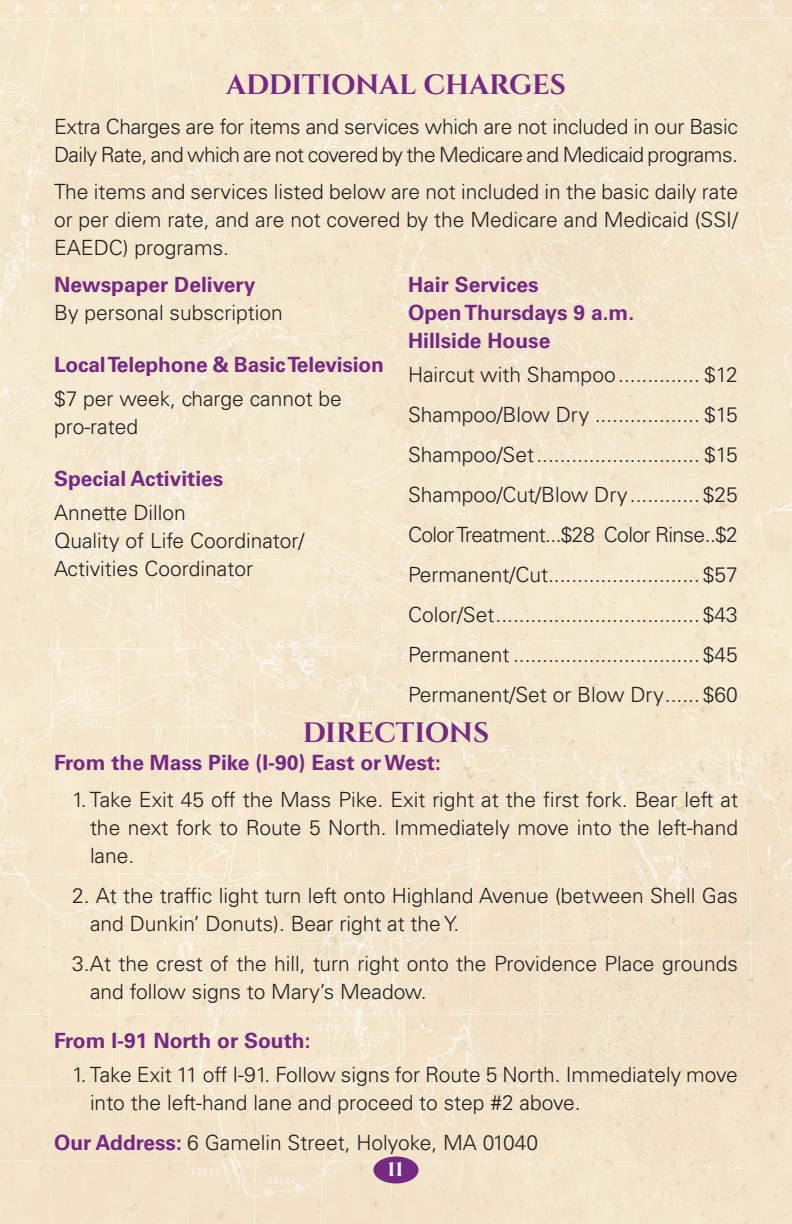
<style>
.page{position:relative;width:792px;height:1224px;background:#fff}
.page>*{position:absolute;margin:0;border:0;box-sizing:border-box;transform-origin:0 0}
.SUBHEAD{font:700 28px "Cinzel";letter-spacing:-.005em;color:#742983}
.body{font:300 21px/28px "Univers LT Std";color:#231f20}
.bulltets{font:300 21px/28px "Univers LT Std";color:#231f20}
.SubSub{font:700 21px/28px "Univers LT Std";color:#742983}
.body-2{font:300 21px/28px "Univers LT Std";letter-spacing:-.025em;color:#231f20}
.body-3{font:300 21px "Univers LT Std";letter-spacing:-.03em;color:#231f20}
.SUBHEAD-2{font:700 20px "Cinzel";color:#fff}
.s1{font-weight:700;color:#742983}
</style>
<div class="page">
<img style="left:0;top:0;width:792px;height:1224px">
<div style="left:374px;top:1156px;width:44px;height:28px;background:#742983;border-radius:50%"></div>
<p class="SUBHEAD" style="left:226px;top:68px;width:341px">ADDITIONAL CHARGES</p>
<p class="body-2" style="left:54px;top:113px;width:686px">Extra Charges are for items and services which are not included in our Basic<br>Daily Rate, and which are not covered by the Medicare and Medicaid programs.</p>
<p class="body" style="left:54px;top:178px;width:686px;text-align:justify">The items and services listed below are not included in the basic daily rate or per diem rate, and are not covered by the Medicare and Medicaid (SSI/ EAEDC) programs.</p>
<p class="SubSub" style="left:54px;top:271px;width:203px">Newspaper Delivery</p>
<p class="body" style="left:54px;top:299px;width:230px">By personal subscription</p>
<p class="SubSub" style="left:54px;top:351px;width:331px">Local Telephone &amp; Basic Television</p>
<p class="body" style="left:54px;top:385px;width:289px">$7 per week, charge cannot be pro-rated</p>
<p class="SubSub" style="left:54px;top:465px;width:171px">Special Activities</p>
<p class="body" style="left:54px;top:499px;width:252px">Annette Dillon<br>Quality of Life Coordinator/<br>Activities Coordinator</p>
<p class="SubSub" style="left:408px;top:271px;width:228px">Hair Services<br>Open Thursdays 9 a.m.<br>Hillside House</p>
<p class="body" style="left:408px;top:361px;width:331px">Haircut with Shampoo.............. $12</p>
<p class="body" style="left:408px;top:401px;width:331px">Shampoo/Blow Dry .................. $15</p>
<p class="body" style="left:408px;top:441px;width:331px">Shampoo/Set............................ $15</p>
<p class="body" style="left:408px;top:481px;width:331px">Shampoo/Cut/Blow Dry............ $25</p>
<p class="body-3" style="left:408px;top:522px;width:332px">Color Treatment...$28 Color Rinse..$2</p>
<p class="body" style="left:408px;top:561px;width:331px">Permanent/Cut.......................... $57</p>
<p class="body" style="left:408px;top:601px;width:331px">Color/Set................................... $43</p>
<p class="body" style="left:408px;top:641px;width:331px">Permanent ................................ $45</p>
<p class="body" style="left:408px;top:681px;width:331px">Permanent/Set or Blow Dry...... $60</p>
<p class="SUBHEAD" style="left:303px;top:715px;width:188px">DIRECTIONS</p>
<p class="SubSub" style="left:54px;top:748px;width:388px">From the Mass Pike (I-90) East or West:</p>
<p class="bulltets" style="left:90px;top:785px;width:650px;text-align:justify;text-indent:-18px">1. Take Exit 45 off the Mass Pike. Exit right at the first fork. Bear left at the next fork to Route 5 North. Immediately move into the left-hand lane.</p>
<p class="bulltets" style="left:90px;top:881px;width:650px;text-indent:-18px">2. At the traffic light turn left onto Highland Avenue (between Shell Gas and Dunkin’ Donuts). Bear right at the Y.</p>
<p class="bulltets" style="left:90px;top:949px;width:649px;text-indent:-18px">3.At the crest of the hill, turn right onto the Providence Place grounds and follow signs to Mary’s Meadow.</p>
<p class="SubSub" style="left:54px;top:1026px;width:258px">From I-91 North or South:</p>
<p class="bulltets" style="left:90px;top:1060px;width:649px;text-indent:-18px">1. Take Exit 11 off I-91. Follow signs for Route 5 North. Immediately move into the left-hand lane and proceed to step #2 above.</p>
<p class="body" style="left:54px;top:1128px;width:486px"><span class="s1">Our Address:</span> 6 Gamelin Street, Holyoke, MA 01040</p>
<p class="SUBHEAD-2" style="left:388px;top:1157px;width:17px">11</p>
</div>
